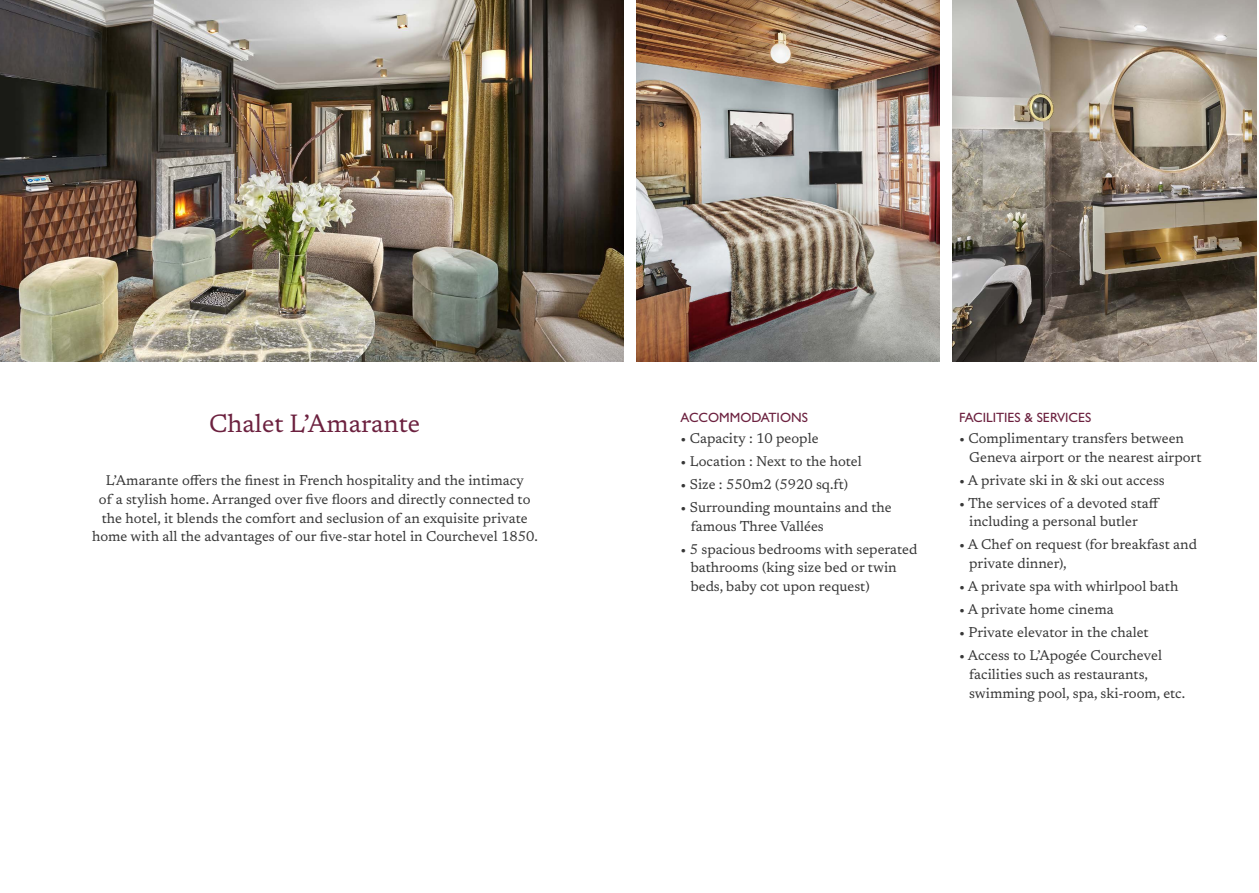
<style>
.page{position:relative;width:1259px;height:893px;background:#fff}
.page>*{position:absolute;margin:0;border:0;box-sizing:border-box;transform-origin:0 0}
.t1{font:25.5px "Newsreader";color:#6c213f}
.t2{font:14.25px/18.8px "Newsreader";color:#373737}
.t3{font:500 13.5px "Gill Sans MT Pro";color:#6c213f}
</style>
<div class="page">
<img style="left:0;top:0;width:624px;height:361px">
<img style="left:636px;top:0;width:304px;height:361px">
<img style="left:952px;top:0;width:304px;height:361px">
<h1 class="t1" style="left:209px;top:406px;width:212px">Chalet L’Amarante</h1>
<p class="t2" style="left:92px;top:470px;width:447px;text-align:center">L’Amarante offers the finest in French hospitality and the intimacy<br>of a stylish home. Arranged over five floors and directly connected to the hotel, it blends the comfort and seclusion of an exquisite private home with all the advantages of our five-star hotel in Courchevel 1850.</p>
<p class="t3" style="left:680px;top:409px;width:129px">ACCOMMODATIONS</p>
<p class="t2" style="left:680px;top:428px;width:140px">• Capacity : 10 people</p>
<p class="t2" style="left:680px;top:451px;width:183px">• Location : Next to the hotel</p>
<p class="t2" style="left:680px;top:474px;width:169px">• Size : 550m2 (5920 sq.ft)</p>
<p class="t2" style="left:690px;top:497px;width:203px;text-indent:-10px">• Surrounding mountains and the famous Three Vallées</p>
<p class="t2" style="left:690px;top:539px;width:228px;text-indent:-10px">• 5 spacious bedrooms with seperated bathrooms (king size bed or twin beds, baby cot upon request)</p>
<p class="t3" style="left:959px;top:409px;width:134px">FACILITIES &amp; SERVICES</p>
<p class="t2" style="left:969px;top:428px;width:234px;text-indent:-10px">• Complimentary transfers between<br>Geneva airport or the nearest airport</p>
<p class="t2" style="left:959px;top:470px;width:207px">• A private ski in &amp; ski out access</p>
<p class="t2" style="left:969px;top:493px;width:192px;text-indent:-10px">• The services of a devoted staff including a personal butler</p>
<p class="t2" style="left:969px;top:534px;width:229px;text-indent:-10px">• A Chef on request (for breakfast and private dinner),</p>
<p class="t2" style="left:959px;top:576px;width:221px">• A private spa with whirlpool bath</p>
<p class="t2" style="left:959px;top:599px;width:156px">• A private home cinema</p>
<p class="t2" style="left:959px;top:622px;width:191px">• Private elevator in the chalet</p>
<p class="t2" style="left:969px;top:645px;width:217px;text-indent:-10px">• Access to L’Apogée Courchevel facilities such as restaurants, swimming pool, spa, ski-room, etc.</p>
</div>
